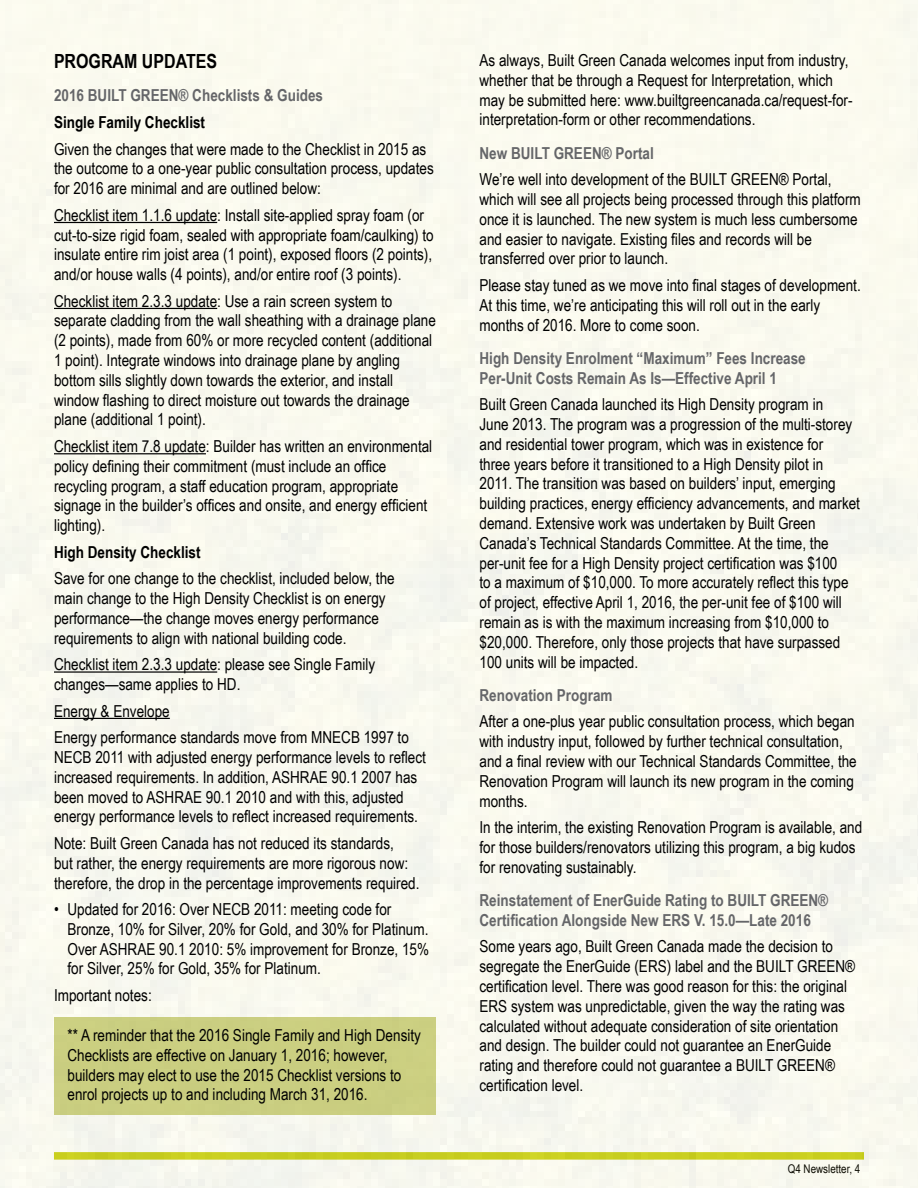
<style>
.page{position:relative;width:918px;height:1188px;background:#f9f9ef}
.page>*{position:absolute;margin:0;border:0;box-sizing:border-box;transform-origin:0 0}
.t1{font:700 19.5px "Arial Narrow";color:#000}
.t2{font:16.5px/19.8px "Arial Narrow";color:#000}
.t3{font:700 16.5px/19.8px "Arial Narrow";color:#656669}
.t4{font:700 16.5px "Arial Narrow";color:#000}
.t5{font:12px "Arial Narrow";color:#000}
</style>
<div class="page">
<div style="left:54px;top:1017px;width:382px;height:98px;background:#cace81"></div>
<hr style="left:54px;top:222px;width:163px;height:1px;background:#000">
<hr style="left:54px;top:308px;width:163px;height:1px;background:#000">
<hr style="left:54px;top:453px;width:152px;height:1px;background:#000">
<hr style="left:54px;top:671px;width:163px;height:2px;background:#000">
<hr style="left:54px;top:718px;width:116px;height:1px;background:#000">
<p class="t1" style="left:54px;top:47px;width:165px">PROGRAM UPDATES</p>
<p class="t3" style="left:54px;top:85px;width:271px">2016 BUILT GREEN® Checklists &amp; Guides</p>
<p class="t4" style="left:54px;top:110px;width:153px">Single Family Checklist</p>
<p class="t2" style="left:54px;top:138px;width:381px">Given the changes that were made to the Checklist in 2015 as the outcome to a one-year public consultation process, updates for 2016 are minimal and are outlined below:</p>
<p class="t2" style="left:54px;top:204px;width:381px">Checklist item 1.1.6 update: Install site-applied spray foam (or cut-to-size rigid foam, sealed with appropriate foam/caulking) to insulate entire rim joist area (1 point), exposed floors (2 points), and/or house walls (4 points), and/or entire roof (3 points).</p>
<p class="t2" style="left:54px;top:290px;width:383px">Checklist item 2.3.3 update: Use a rain screen system to separate cladding from the wall sheathing with a drainage plane (2 points), made from 60% or more recycled content (additional 1 point). Integrate windows into drainage plane by angling bottom sills slightly down towards the exterior, and install window flashing to direct moisture out towards the drainage plane (additional 1 point).</p>
<p class="t2" style="left:54px;top:436px;width:380px">Checklist item 7.8 update: Builder has written an environmental policy defining their commitment (must include an office recycling program, a staff education program, appropriate signage in the builder’s offices and onsite, and energy efficient lighting).</p>
<p class="t4" style="left:54px;top:539px;width:148px">High Density Checklist</p>
<p class="t2" style="left:54px;top:568px;width:342px">Save for one change to the checklist, included below, the main change to the High Density Checklist is on energy performance—the change moves energy performance requirements to align with national building code.</p>
<p class="t2" style="left:54px;top:654px;width:323px">Checklist item 2.3.3 update: please see Single Family changes—same applies to HD.</p>
<p class="t2" style="left:54px;top:697px;width:356px;line-height:26.5px">Energy &amp; Envelope<br>Energy performance standards move from MNECB 1997 to</p>
<p class="t2" style="left:54px;top:747px;width:374px">NECB 2011 with adjusted energy performance levels to reflect increased requirements. In addition, ASHRAE 90.1 2007 has been moved to ASHRAE 90.1 2010 and with this, adjusted energy performance levels to reflect increased requirements.</p>
<p class="t2" style="left:54px;top:833px;width:367px">Note: Built Green Canada has not reduced its standards,<br>but rather, the energy requirements are more rigorous now: therefore, the drop in the percentage improvements required.</p>
<p class="t2" style="left:67px;top:899px;width:363px;text-indent:-13px">• Updated for 2016: Over NECB 2011: meeting code for Bronze, 10% for Silver, 20% for Gold, and 30% for Platinum.<br>Over ASHRAE 90.1 2010: 5% improvement for Bronze, 15% for Silver, 25% for Gold, 35% for Platinum.</p>
<p class="t2" style="left:54px;top:985px;width:99px">Important notes:</p>
<p class="t2" style="left:67px;top:1025px;width:355px">** A reminder that the 2016 Single Family and High Density Checklists are effective on January 1, 2016; however, builders may elect to use the 2015 Checklist versions to enrol projects up to and including March 31, 2016.</p>
<p class="t2" style="left:480px;top:50px;width:375px">As always, Built Green Canada welcomes input from industry, whether that be through a Request for Interpretation, which may be submitted here: www.builtgreencanada.ca/request-for&shy;interpretation-form or other recommendations.</p>
<p class="t3" style="left:480px;top:142px;width:176px">New BUILT GREEN® Portal</p>
<p class="t2" style="left:480px;top:169px;width:383px">We’re well into development of the BUILT GREEN® Portal, which will see all projects being processed through this platform once it is launched. The new system is much less cumbersome and easier to navigate. Existing files and records will be transferred over prior to launch.</p>
<p class="t2" style="left:480px;top:275px;width:383px">Please stay tuned as we move into final stages of development.<br>At this time, we’re anticipating this will roll out in the early months of 2016. More to come soon.</p>
<p class="t3" style="left:480px;top:347px;width:328px">High Density Enrolment “Maximum” Fees Increase<br>Per-Unit Costs Remain As Is—Effective April 1</p>
<p class="t2" style="left:480px;top:394px;width:382px">Built Green Canada launched its High Density program in<br>June 2013. The program was a progression of the multi-storey and residential tower program, which was in existence for<br>three years before it transitioned to a High Density pilot in 2011. The transition was based on builders’ input, emerging building practices, energy efficiency advancements, and market demand. Extensive work was undertaken by Built Green Canada’s Technical Standards Committee. At the time, the per-unit fee for a High Density project certification was $100<br>to a maximum of $10,000. To more accurately reflect this type of project, effective April 1, 2016, the per-unit fee of $100 will remain as is with the maximum increasing from $10,000 to $20,000. Therefore, only those projects that have surpassed 100 units will be impacted.</p>
<p class="t3" style="left:480px;top:684px;width:135px">Renovation Program</p>
<p class="t2" style="left:480px;top:711px;width:379px">After a one-plus year public consultation process, which began with industry input, followed by further technical consultation, and a final review with our Technical Standards Committee, the Renovation Program will launch its new program in the coming months.</p>
<p class="t2" style="left:480px;top:817px;width:384px">In the interim, the existing Renovation Program is available, and for those builders/renovators utilizing this program, a big kudos for renovating sustainably.</p>
<p class="t3" style="left:480px;top:890px;width:350px">Reinstatement of EnerGuide Rating to BUILT GREEN®<br>Certification Alongside New ERS V. 15.0—Late 2016</p>
<p class="t2" style="left:480px;top:936px;width:377px">Some years ago, Built Green Canada made the decision to segregate the EnerGuide (ERS) label and the BUILT GREEN® certification level. There was good reason for this: the original ERS system was unpredictable, given the way the rating was calculated without adequate consideration of site orientation and design. The builder could not guarantee an EnerGuide rating and therefore could not guarantee a BUILT GREEN® certification level.</p>
<p class="t5" style="left:788px;top:1160px;width:74px">Q4 Newsletter, 4</p>
</div>
